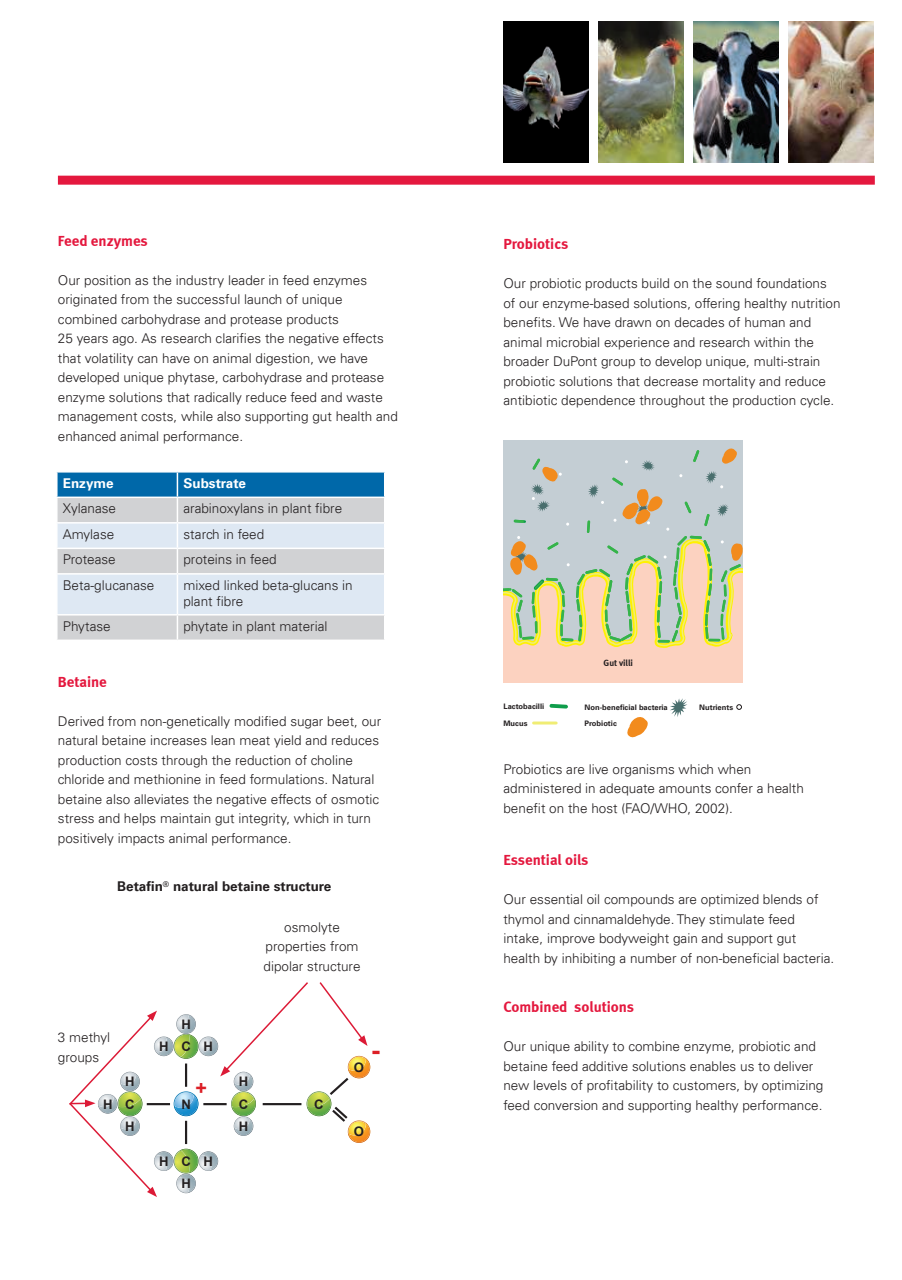
<style>
.page{position:relative;width:902px;height:1280px;background:#fff}
.page>*{position:absolute;margin:0;border:0;box-sizing:border-box;transform-origin:0 0}
.t1{font:700 26.25px "Arial";color:#dc1f26}
.t2{font:700 19.65px "Arial";color:#dc1f26}
.t3{font:700 15px "Meta";color:#e4183e}
.t4{font:300 13.5px/19.5px "Univers LT";color:#231f20}
.t5{font:700 13.5px "Univers LT";color:#231f20}
.t6{font:700 13.5px "Univers LT";color:#fff}
.t7{font:700 13.05px "Arial";color:#231f20}
.t8{font:700 9px "Meta";color:#231f20}
.t9{font:700 7.65px "Univers LT";color:#231f20}
</style>
<div class="page">
<div style="left:58px;top:176px;width:816px;height:9px;background:#e4183e"></div>
<img style="left:598px;top:22px;width:85px;height:140px">
<svg style="left:57px;top:472px;width:328px;height:167px;background:#bacddb"></svg>
<img style="left:503px;top:22px;width:85px;height:140px">
<img style="left:788px;top:22px;width:85px;height:140px">
<img style="left:693px;top:22px;width:85px;height:140px">
<svg style="left:670px;top:698px;width:17px;height:19px"></svg>
<svg style="left:549px;top:704px;width:19px;height:5px"></svg>
<svg style="left:736px;top:704px;width:5px;height:6px"></svg>
<svg style="left:627px;top:717px;width:21px;height:21px"></svg>
<hr style="left:533px;top:721px;width:23px;height:3px;background:#f0ed74">
<div style="left:500px;top:440px;width:245px;height:243px;background:#c4ced4"></div>
<svg style="left:502px;top:448px;width:241px;height:234px"></svg>
<hr style="left:499px;top:440px;width:3px;height:243px;background:#fff">
<hr style="left:743px;top:440px;width:2px;height:243px;background:#fff">
<svg style="left:69px;top:982px;width:301px;height:215px"></svg>
<p class="t3" style="left:58px;top:232px;width:91px">Feed enzymes</p>
<p class="t4" style="left:58px;top:270px;width:341px">Our position as the industry leader in feed enzymes originated from the successful launch of unique combined carbohydrase and protease products<br>25 years ago. As research clarifies the negative effects that volatility can have on animal digestion, we have developed unique phytase, carbohydrase and protease enzyme solutions that radically reduce feed and waste management costs, while also supporting gut health and enhanced animal performance.</p>
<p class="t6" style="left:63px;top:475px;width:53px">Enzyme</p>
<p class="t6" style="left:183px;top:475px;width:64px">Substrate</p>
<p class="t4" style="left:63px;top:498px;width:55px">Xylanase</p>
<p class="t4" style="left:183px;top:498px;width:160px">arabinoxylans in plant fibre</p>
<p class="t4" style="left:63px;top:524px;width:53px">Amylase</p>
<p class="t4" style="left:183px;top:524px;width:82px">starch in feed</p>
<p class="t4" style="left:63px;top:550px;width:54px">Protease</p>
<p class="t4" style="left:183px;top:550px;width:95px">proteins in feed</p>
<p class="t4" style="left:63px;top:575px;width:93px">Beta-glucanase</p>
<p class="t4" style="left:183px;top:577px;width:171px;line-height:16.2px">mixed linked beta-glucans in plant fibre</p>
<p class="t4" style="left:63px;top:616px;width:50px">Phytase</p>
<p class="t4" style="left:183px;top:616px;width:146px">phytate in plant material</p>
<p class="t3" style="left:58px;top:673px;width:50px">Betaine</p>
<p class="t4" style="left:58px;top:711px;width:325px">Derived from non-genetically modified sugar beet, our natural betaine increases lean meat yield and reduces production costs through the reduction of choline chloride and methionine in feed formulations. Natural betaine also alleviates the negative effects of osmotic stress and helps maintain gut integrity, which in turn positively impacts animal performance.</p>
<p class="t5" style="left:117px;top:878px;width:215px">Betafin<sup>®</sup> natural betaine structure</p>
<p class="t4" style="left:263px;top:917px;width:98px;text-align:center">osmolyte properties from dipolar structure</p>
<p class="t4" style="left:58px;top:1027px;width:54px">3 methyl groups</p>
<p class="t7" style="left:181px;top:1016px;width:11px">H</p>
<p class="t7" style="left:181px;top:1038px;width:11px">C</p>
<p class="t7" style="left:159px;top:1038px;width:11px">H</p>
<p class="t7" style="left:204px;top:1038px;width:11px">H</p>
<p class="t7" style="left:125px;top:1073px;width:11px">H</p>
<p class="t7" style="left:125px;top:1118px;width:11px">H</p>
<p class="t7" style="left:239px;top:1073px;width:11px">H</p>
<p class="t7" style="left:239px;top:1118px;width:11px">H</p>
<h2 class="t2" style="left:195px;top:1075px;width:13px">+</h2>
<p class="t7" style="left:103px;top:1095px;width:11px">H</p>
<p class="t7" style="left:181px;top:1095px;width:11px">N</p>
<p class="t7" style="left:314px;top:1095px;width:11px">C</p>
<p class="t7" style="left:125px;top:1095px;width:11px">C</p>
<p class="t7" style="left:239px;top:1095px;width:11px">C</p>
<p class="t7" style="left:181px;top:1153px;width:11px">C</p>
<p class="t7" style="left:159px;top:1153px;width:11px">H</p>
<p class="t7" style="left:204px;top:1153px;width:11px">H</p>
<p class="t7" style="left:181px;top:1175px;width:11px">H</p>
<p class="t7" style="left:354px;top:1059px;width:12px">O</p>
<h1 class="t1" style="left:371px;top:1032px;width:10px">-</h1>
<p class="t7" style="left:354px;top:1123px;width:12px">O</p>
<p class="t3" style="left:503px;top:235px;width:66px">Probiotics</p>
<p class="t4" style="left:503px;top:274px;width:338px">Our probiotic products build on the sound foundations of our enzyme-based solutions, offering healthy nutrition benefits. We have drawn on decades of human and animal microbial experience and research within the broader DuPont group to develop unique, multi-strain probiotic solutions that decrease mortality and reduce antibiotic dependence throughout the production cycle.</p>
<p class="t8" style="left:603px;top:658px;width:31px">Gut villi</p>
<p class="t9" style="left:503px;top:701px;width:42px">Lactobacilli</p>
<p class="t9" style="left:584px;top:703px;width:85px">Non-beneficial bacteria</p>
<p class="t9" style="left:699px;top:703px;width:35px">Nutrients</p>
<p class="t9" style="left:584px;top:719px;width:34px">Probiotic</p>
<p class="t9" style="left:503px;top:718px;width:26px">Mucus</p>
<p class="t4" style="left:503px;top:759px;width:302px">Probiotics are live organisms which when administered in adequate amounts confer a health benefit on the host (FAO/WHO, 2002).</p>
<p class="t3" style="left:503px;top:851px;width:86px">Essential oils</p>
<p class="t4" style="left:503px;top:889px;width:332px">Our essential oil compounds are optimized blends of thymol and cinnamaldehyde. They stimulate feed intake, improve bodyweight gain and support gut health by inhibiting a number of non-beneficial bacteria.</p>
<p class="t3" style="left:503px;top:998px;width:132px">Combined solutions</p>
<p class="t4" style="left:503px;top:1037px;width:321px">Our unique ability to combine enzyme, probiotic and betaine feed additive solutions enables us to deliver new levels of profitability to customers, by optimizing feed conversion and supporting healthy performance.</p>
</div>
